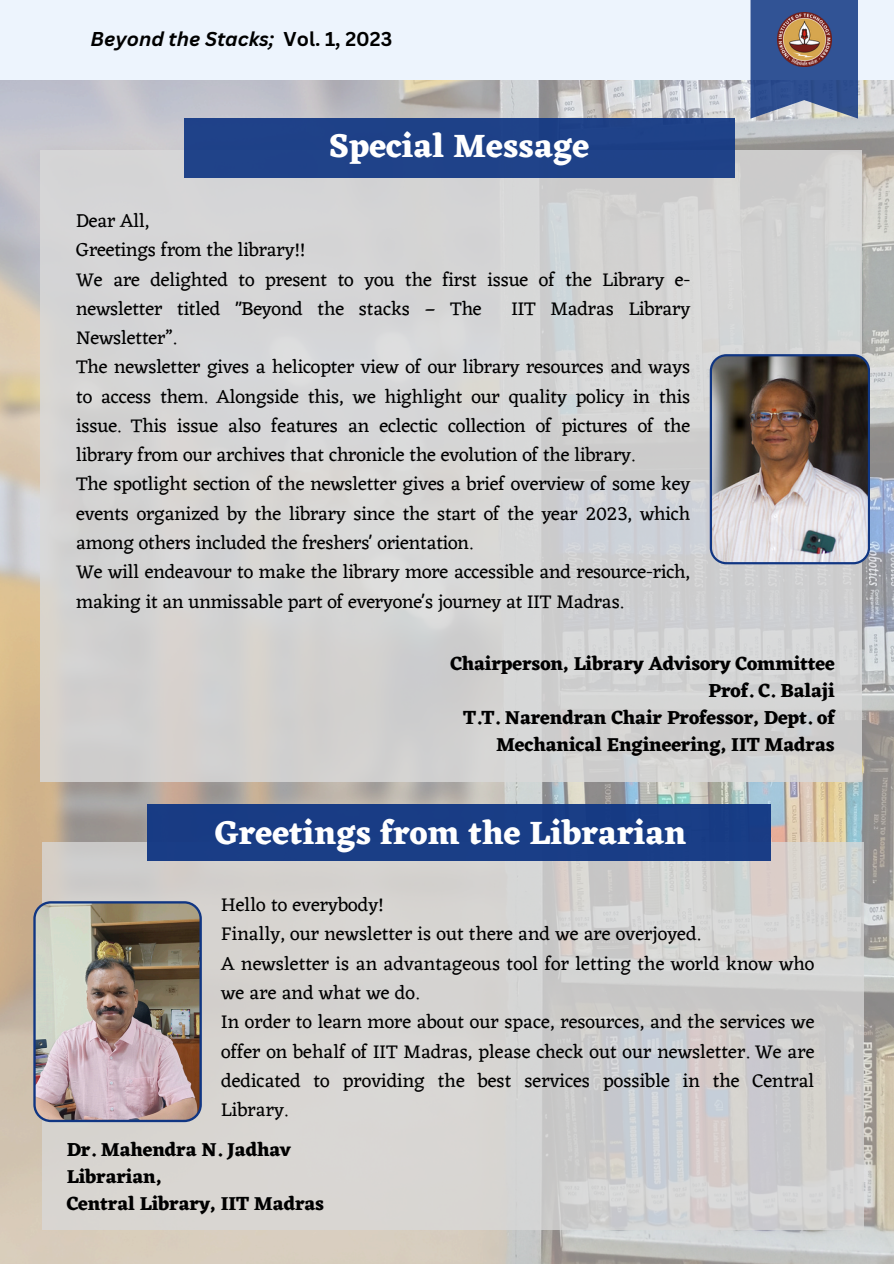
<style>
.page{position:relative;width:894px;height:1264px;background:#fff}
.page>*{position:absolute;margin:0;border:0;box-sizing:border-box;transform-origin:0 0}
.t1{font:700 33.6px "Eczar";color:#fff}
.t2{font:19.5px/29.2px "Eczar";letter-spacing:-.01em;color:#000}
.t3{font:700 19.5px/27px "Eczar";letter-spacing:-.01em;color:#000;text-align:right}
.t4{font:italic 700 19.5px "Canva Sans";color:#000}
.t5{font:700 19.5px "Canva Sans";color:#000}
</style>
<div class="page">
<img style="left:0;top:80px;width:893px;height:1183px">
<div style="left:40px;top:150px;width:821px;height:632px;background:#d9d9d9"></div>
<div style="left:184px;top:119px;width:550px;height:59px;background:#1f4289"></div>
<div style="left:42px;top:842px;width:821px;height:387px;background:linear-gradient(to right,#d8d4d0,#cfcfd0)"></div>
<div style="left:147px;top:804px;width:623px;height:57px;background:#193d85"></div>
<div style="left:0;top:0;width:893px;height:80px;background:#edf4fd"></div>
<svg style="left:750px;top:0;width:107px;height:118px;background:#415e99"></svg>
<img style="left:777px;top:12px;width:54px;height:54px">
<img style="left:33px;top:901px;width:169px;height:221px">
<svg style="left:709px;top:354px;width:160px;height:210px"></svg>
<p class="t4" style="left:91px;top:25px;width:185px">Beyond the Stacks;</p>
<p class="t5" style="left:283px;top:25px;width:110px">Vol. 1, 2023</p>
<p class="t1" style="left:329px;top:126px;width:262px">Special Message</p>
<p class="t2" style="left:76px;top:206px;width:75px">Dear All,</p>
<p class="t2" style="left:76px;top:235px;width:231px">Greetings from the library!!</p>
<p class="t2" style="left:76px;top:264px;width:615px">We are delighted to present to you the first issue of the Library e&shy;newsletter titled "Beyond the stacks – The</p>
<p class="t2" style="left:511px;top:293px;width:180px">IIT Madras Library</p>
<p class="t2" style="left:76px;top:323px;width:102px">Newsletter”.</p>
<p class="t2" style="left:76px;top:352px;width:615px;text-align:justify">The newsletter gives a helicopter view of our library resources and ways to access them. Alongside this, we highlight our quality policy in this issue. This issue also features an eclectic collection of pictures of the library from our archives that chronicle the evolution of the library.</p>
<h2 class="t2" style="left:76px;top:469px;width:615px;text-align:justify">The spotlight section of the newsletter gives a brief overview of some key events organized by the library since the start of the year 2023, which among others included the freshers' orientation.</h2>
<p class="t2" style="left:76px;top:557px;width:615px">We will endeavour to make the library more accessible and resource-rich, making it an unmissable part of everyone's journey at IIT Madras.</p>
<p class="t3" style="left:450px;top:650px;width:386px">Chairperson, Library Advisory Committee Prof. C. Balaji<br>T.T. Narendran Chair Professor, Dept. of Mechanical Engineering, IIT Madras</p>
<p class="t1" style="left:215px;top:813px;width:472px">Greetings from the Librarian</p>
<p class="t2" style="left:221px;top:889px;width:164px">Hello to everybody!</p>
<p class="t2" style="left:221px;top:919px;width:480px">Finally, our newsletter is out there and we are overjoyed.</p>
<p class="t2" style="left:221px;top:948px;width:594px">A newsletter is an advantageous tool for letting the world know who we are and what we do.</p>
<h2 class="t2" style="left:221px;top:1006px;width:594px;text-align:justify">In order to learn more about our space, resources, and the services we offer on behalf of IIT Madras, please check out our newsletter. We are dedicated to providing the best services possible in the Central Library.</h2>
<h1 class="t3" style="left:67px;top:1136px;width:259px;text-align:left">Dr. Mahendra N. Jadhav<br>Librarian,<br>Central Library, IIT Madras</h1>
</div>
